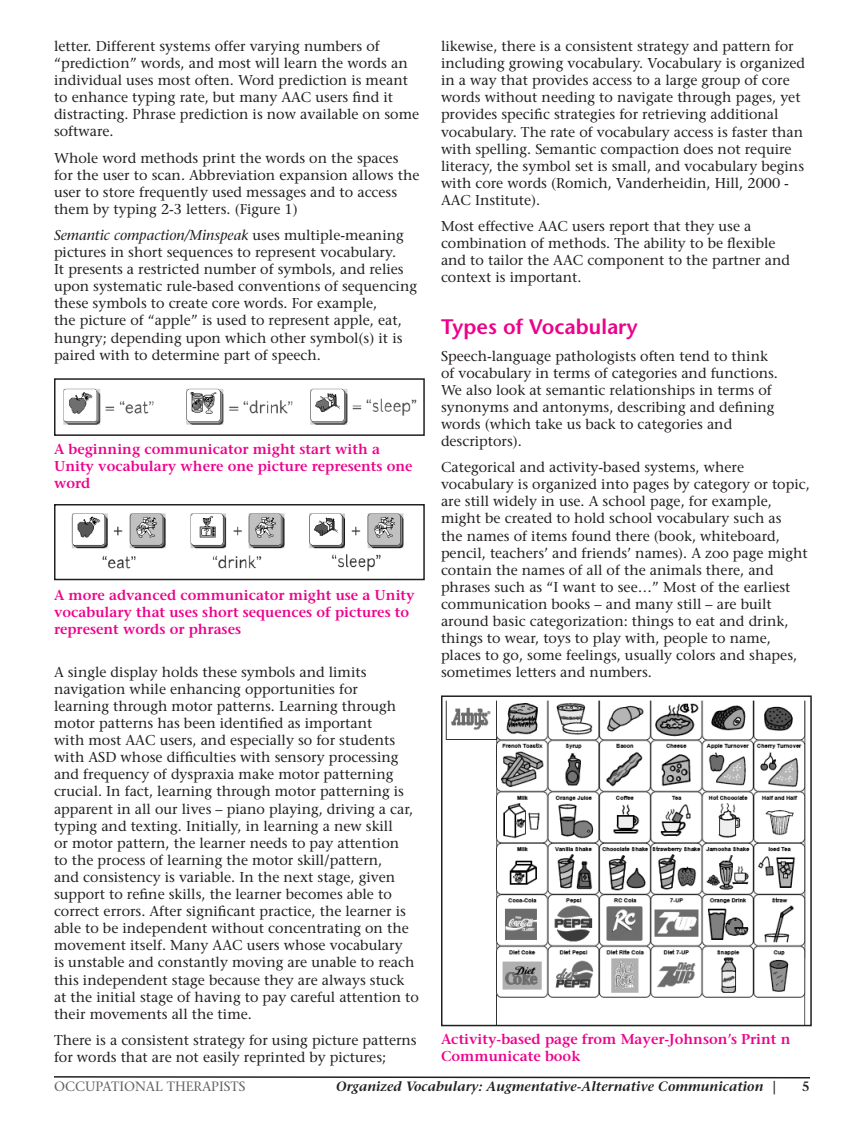
<style>
.page{position:relative;width:864px;height:1134px;background:#fff}
.page>*{position:absolute;margin:0;border:0;box-sizing:border-box;transform-origin:0 0}
.t1{font:600 21px "Stone Sans Std";color:#ed028c}
.t2{font:500 14.25px/17.1px "Stone Serif Std";color:#231f20}
.t3{font:600 14.25px/17.1px "Stone Serif Std";color:#ed028c}
.t4{font:italic 600 13.5px "Stone Serif Std";color:#231f20}
.t5{font:500 13.5px "Stone Serif Std";color:#636366}
.t6{font:600 13.5px "Stone Serif Std";color:#231f20}
.s1{font-style:italic}
.s2{font-style:normal}
</style>
<div class="page">
<svg style="left:54px;top:1076px;width:756px;height:3px"></svg>
<img style="left:63px;top:388px;width:354px;height:37px">
<div style="left:54px;top:378px;width:371px;height:58px;border:2px solid #231f20"></div>
<img style="left:71px;top:513px;width:333px;height:59px">
<div style="left:54px;top:504px;width:371px;height:76px;border:2px solid #231f20"></div>
<img style="left:445px;top:700px;width:361px;height:323px">
<div style="left:441px;top:695px;width:371px;height:331px;border:2px solid #231f20"></div>
<p class="t2" style="left:54px;top:38px;width:367px">letter. Different systems offer varying numbers of “prediction” words, and most will learn the words an individual uses most often. Word prediction is meant to enhance typing rate, but many AAC users find it distracting. Phrase prediction is now available on some software.</p>
<p class="t2" style="left:54px;top:149px;width:367px">Whole word methods print the words on the spaces for the user to scan. Abbreviation expansion allows the user to store frequently used messages and to access them by typing 2-3 letters. (Figure 1)</p>
<p class="t2" style="left:54px;top:227px;width:365px"><span class="s1">Semantic compaction/Minspeak</span> uses multiple-meaning pictures in short sequences to represent vocabulary.<br>It presents a restricted number of symbols, and relies upon systematic rule-based conventions of sequencing these symbols to create core words. For example,<br>the picture of “apple” is used to represent apple, eat, hungry; depending upon which other symbol(s) it is paired with to determine part of speech.</p>
<p class="t3" style="left:54px;top:441px;width:360px">A beginning communicator might start with a<br>Unity vocabulary where one picture represents one word</p>
<p class="t3" style="left:54px;top:587px;width:362px">A more advanced communicator might use a Unity vocabulary that uses short sequences of pictures to represent words or phrases</p>
<p class="t2" style="left:54px;top:663px;width:366px">A single display holds these symbols and limits navigation while enhancing opportunities for<br>learning through motor patterns. Learning through motor patterns has been identified as important<br>with most AAC users, and especially so for students with ASD whose difficulties with sensory processing and frequency of dyspraxia make motor patterning crucial. In fact, learning through motor patterning is apparent in all our lives – piano playing, driving a car, typing and texting. Initially, in learning a new skill<br>or motor pattern, the learner needs to pay attention<br>to the process of learning the motor skill/pattern,<br>and consistency is variable. In the next stage, given support to refine skills, the learner becomes able to correct errors. After significant practice, the learner is able to be independent without concentrating on the movement itself. Many AAC users whose vocabulary<br>is unstable and constantly moving are unable to reach this independent stage because they are always stuck at the initial stage of having to pay careful attention to their movements all the time.</p>
<p class="t2" style="left:54px;top:1031px;width:364px">There is a consistent strategy for using picture patterns for words that are not easily reprinted by pictures;</p>
<p class="t2" style="left:441px;top:38px;width:366px">likewise, there is a consistent strategy and pattern for including growing vocabulary. Vocabulary is organized in a way that provides access to a large group of core words without needing to navigate through pages, yet provides specific strategies for retrieving additional vocabulary. The rate of vocabulary access is faster than with spelling. Semantic compaction does not require literacy, the symbol set is small, and vocabulary begins with core words (Romich, Vanderheidin, Hill, 2000 - AAC Institute).</p>
<p class="t2" style="left:441px;top:218px;width:351px">Most effective AAC users report that they use a combination of methods. The ability to be flexible and to tailor the AAC component to the partner and context is important.</p>
<h1 class="t1" style="left:441px;top:315px;width:198px">Types of Vocabulary</h1>
<p class="t2" style="left:441px;top:347px;width:339px">Speech-language pathologists often tend to think of vocabulary in terms of categories and functions.<br>We also look at semantic relationships in terms of synonyms and antonyms, describing and defining words (which take us back to categories and descriptors).</p>
<p class="t2" style="left:441px;top:459px;width:370px">Categorical and activity-based systems, where vocabulary is organized into pages by category or topic, are still widely in use. A school page, for example, might be created to hold school vocabulary such as<br>the names of items found there (book, whiteboard, pencil, teachers’ and friends’ names). A zoo page might contain the names of all of the animals there, and phrases such as “I want to see…” Most of the earliest communication books – and many still – are built around basic categorization: things to eat and drink, things to wear, toys to play with, people to name, places to go, some feelings, usually colors and shapes, sometimes letters and numbers.</p>
<p class="t3" style="left:441px;top:1030px;width:351px">Activity-based page from Mayer-Johnson’s Print n<br>Communicate book</p>
<p class="t5" style="left:54px;top:1078px;width:193px">OCCUPATIONAL THERAPISTS</p>
<p class="t4" style="left:336px;top:1078px;width:442px">Organized Vocabulary: Augmentative-Alternative Communication <span class="s2">|</span></p>
<p class="t6" style="left:802px;top:1078px;width:10px">5</p>
</div>
